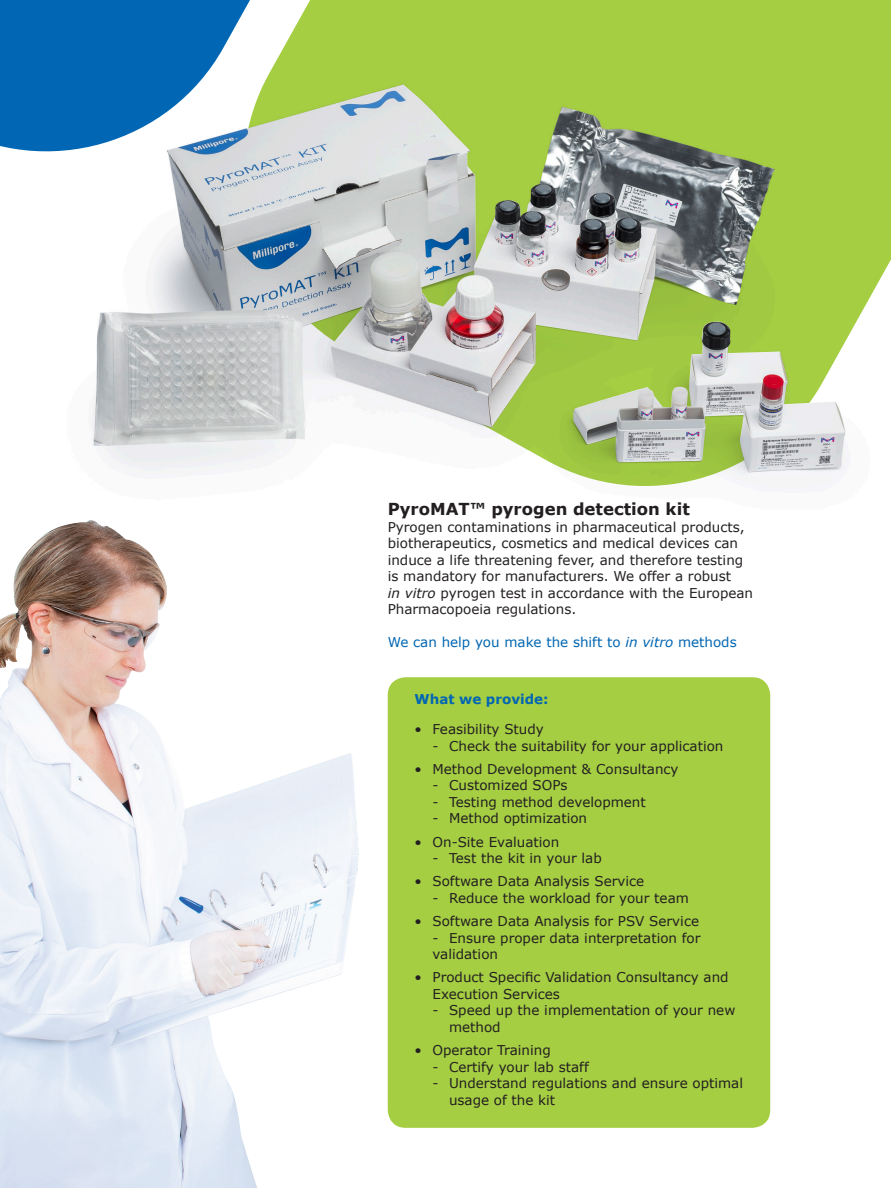
<style>
.page{position:relative;width:891px;height:1188px;background:#fff}
.page>*{position:absolute;margin:0;border:0;box-sizing:border-box;transform-origin:0 0}
.t1{font:700 16.5px "Verdana";color:#231f20}
.t2{font:13.5px/16.5px "Verdana";color:#231f20}
.t3{font:13.5px "Verdana";color:#0166b3}
.t4{font:700 13.5px "Verdana";color:#0166b3}
.s1{font-style:italic}
</style>
<div class="page">
<div style="left:388px;top:677px;width:382px;height:451px;background:#a5ce43;border-radius:18px"></div>
<img style="left:0;top:580px;width:358px;height:608px">
<div style="left:0;top:0;width:14px;height:149px;background:#0166b3"></div>
<img style="left:14px;top:0;width:877px;height:580px">
<img style="left:94px;top:84px;width:680px;height:362px">
<p class="t1" style="left:388px;top:498px;width:304px">PyroMAT™ pyrogen detection kit</p>
<p class="t2" style="left:388px;top:518px;width:367px">Pyrogen contaminations in pharmaceutical products, biotherapeutics, cosmetics and medical devices can induce a life threatening fever, and therefore testing is mandatory for manufacturers. We offer a robust<br><span class="s1">in vitro</span> pyrogen test in accordance with the European Pharmacopoeia regulations.</p>
<p class="t3" style="left:388px;top:633px;width:350px">We can help you make the shift to <span class="s1">in vitro</span> methods</p>
<p class="t4" style="left:415px;top:690px;width:136px">What we provide:</p>
<p class="t2" style="left:415px;top:721px;width:131px">• Feasibility Study</p>
<p class="t2" style="left:433px;top:737px;width:292px">- Check the suitability for your application</p>
<p class="t2" style="left:415px;top:761px;width:266px">• Method Development &amp; Consultancy</p>
<p class="t2" style="left:433px;top:777px;width:137px">- Customized SOPs</p>
<p class="t2" style="left:433px;top:794px;width:215px">- Testing method development</p>
<p class="t2" style="left:433px;top:810px;width:156px">- Method optimization</p>
<p class="t2" style="left:415px;top:833px;width:146px">• On-Site Evaluation</p>
<p class="t2" style="left:433px;top:850px;width:171px">- Test the kit in your lab</p>
<p class="t2" style="left:415px;top:873px;width:231px">• Software Data Analysis Service</p>
<p class="t2" style="left:433px;top:889px;width:258px">- Reduce the workload for your team</p>
<p class="t2" style="left:415px;top:913px;width:286px">• Software Data Analysis for PSV Service</p>
<p class="t2" style="left:433px;top:929px;width:270px">- Ensure proper data interpretation for validation</p>
<p class="t2" style="left:433px;top:969px;width:298px;text-indent:-18px">• Product Specific Validation Consultancy and<br>Execution Services</p>
<p class="t2" style="left:449px;top:1002px;width:288px;text-indent:-16px">- Speed up the implementation of your new method</p>
<p class="t2" style="left:415px;top:1042px;width:138px">• Operator Training</p>
<p class="t2" style="left:433px;top:1058px;width:158px">- Certify your lab staff</p>
<p class="t2" style="left:449px;top:1075px;width:296px;text-indent:-16px">- Understand regulations and ensure optimal usage of the kit</p>
</div>
